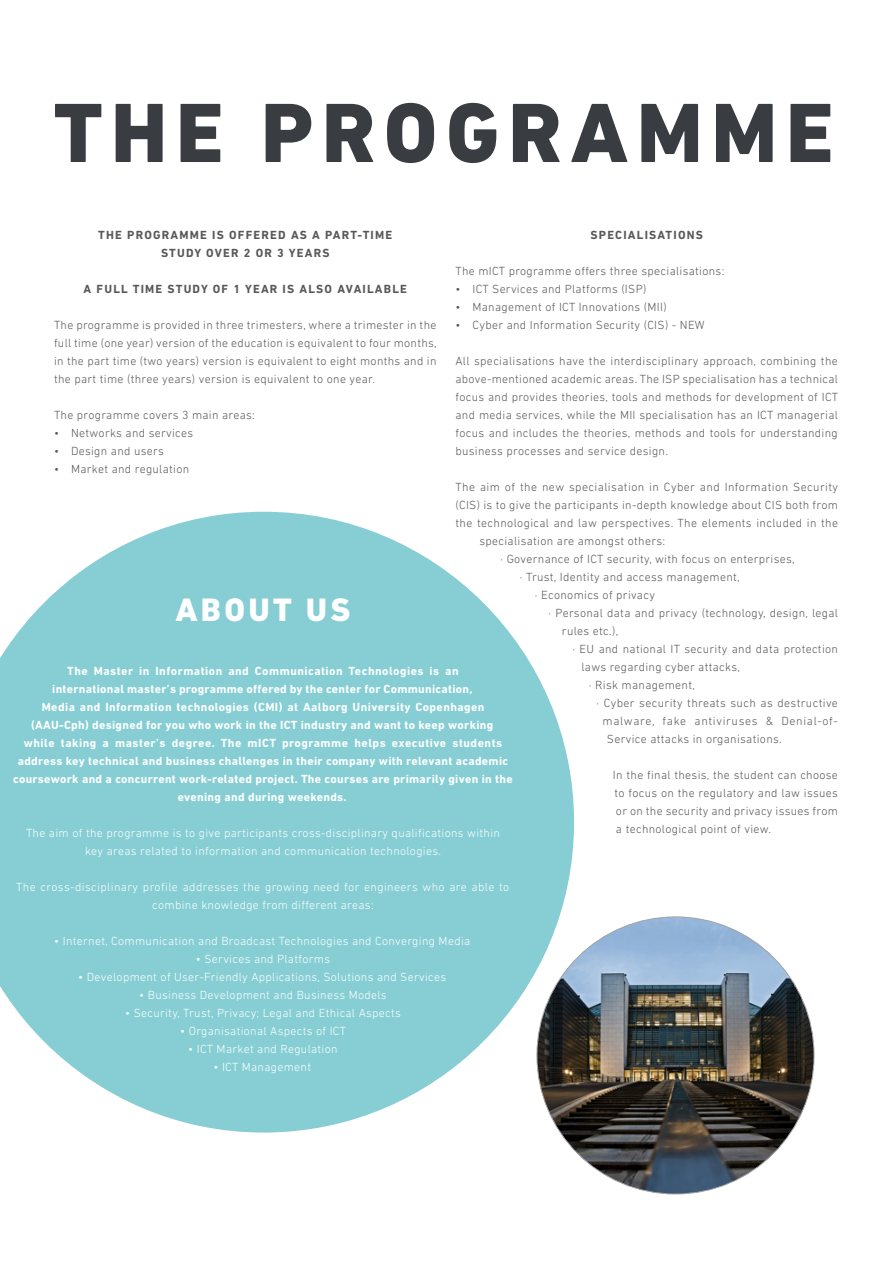
<style>
.page{position:relative;width:893px;height:1263px;background:#fff}
.page>*{position:absolute;margin:0;border:0;box-sizing:border-box;transform-origin:0 0}
.t1{font:800 85.5px "DIN Next LT Pro";letter-spacing:.1em;color:#393d41}
.t2{font:800 33px "DIN Next LT Pro";letter-spacing:.1em;color:#fff}
.t3{font:300 12px/18px "DIN Next LT Pro";letter-spacing:.025em;color:#57585a;text-align:justify}
.t4{font:300 12px/18px "DIN Next LT Pro";letter-spacing:.025em;color:#fff;text-align:center}
.t5{font:700 12px/18px "DIN Next LT Pro";letter-spacing:.025em;color:#fff;text-align:center}
.t6{font:700 12px/18px "DIN Next LT Pro";letter-spacing:.1em;color:#57585a;text-align:center}
.t7{font:300 12px "DIN Next LT Pro";letter-spacing:.055em;color:#57585a}
</style>
<div class="page">
<svg style="left:0;top:512px;width:574px;height:620px;fill:#86ced4"></svg>
<img style="left:537px;top:917px;width:277px;height:277px;border-radius:139px">
<h1 class="t1" style="left:54px;top:82px;width:781px">THE PROGRAMME</h1>
<p class="t6" style="left:98px;top:225px;width:295px">THE PROGRAMME IS OFFERED AS A PART-TIME<br>STUDY OVER 2 OR 3 YEARS</p>
<p class="t6" style="left:84px;top:279px;width:325px">A FULL TIME STUDY OF 1 YEAR IS ALSO AVAILABLE</p>
<p class="t3" style="left:54px;top:315px;width:384px">The programme is provided in three trimesters, where a trimester in the full time (one year) version of the education is equivalent to four months, in the part time (two years) version is equivalent to eight months and in the part time (three years) version is equivalent to one year.</p>
<p class="t3" style="left:54px;top:405px;width:203px">The programme covers 3 main areas:</p>
<p class="t3" style="left:54px;top:423px;width:141px">• Networks and services</p>
<p class="t3" style="left:54px;top:441px;width:111px">• Design and users</p>
<p class="t3" style="left:54px;top:459px;width:137px">• Market and regulation</p>
<p class="t6" style="left:590px;top:225px;width:114px">SPECIALISATIONS</p>
<p class="t3" style="left:455px;top:261px;width:270px">The mICT programme offers three specialisations:</p>
<p class="t3" style="left:455px;top:279px;width:192px">• ICT Services and Platforms (ISP)</p>
<p class="t3" style="left:455px;top:297px;width:213px">• Management of ICT Innovations (MII)</p>
<p class="t3" style="left:455px;top:315px;width:251px">• Cyber and Information Security (CIS) - NEW</p>
<p class="t3" style="left:455px;top:351px;width:384px">All specialisations have the interdisciplinary approach, combining the above-mentioned academic areas. The ISP specialisation has a technical focus and provides theories, tools and methods for development of ICT and media services, while the MII specialisation has an ICT managerial focus and includes the theories, methods and tools for understanding business processes and service design.</p>
<p class="t3" style="left:455px;top:477px;width:384px">The aim of the new specialisation in Cyber and Information Security</p>
<p class="t3" style="left:455px;top:495px;width:384px">(CIS) is to give the participants in-depth knowledge about CIS both from</p>
<p class="t3" style="left:455px;top:513px;width:384px">the technological and law perspectives. The elements included in the</p>
<p class="t3" style="left:479px;top:531px;width:187px">specialisation are amongst others:</p>
<p class="t3" style="left:500px;top:549px;width:296px">· Governance of ICT security, with focus on enterprises,</p>
<p class="t3" style="left:520px;top:567px;width:221px">· Trust, Identity and access management,</p>
<p class="t3" style="left:535px;top:585px;width:121px">· Economics of privacy</p>
<p class="t3" style="left:548px;top:603px;width:291px">· Personal data and privacy (technology, design, legal</p>
<p class="t3" style="left:562px;top:621px;width:58px">rules etc.),</p>
<p class="t3" style="left:572px;top:639px;width:267px">· EU and national IT security and data protection</p>
<p class="t3" style="left:581px;top:657px;width:160px">laws regarding cyber attacks,</p>
<p class="t3" style="left:589px;top:675px;width:107px">· Risk management,</p>
<p class="t3" style="left:596px;top:693px;width:243px">· Cyber security threats such as destructive</p>
<p class="t7" style="left:602px;top:714px;width:237px">malware, fake antiviruses &amp; Denial-of-</p>
<p class="t3" style="left:607px;top:729px;width:176px">Service attacks in organisations.</p>
<p class="t3" style="left:613px;top:765px;width:226px">In the final thesis, the student can choose to focus on the regulatory and law issues or on the security and privacy issues from a technological point of view.</p>
<h2 class="t2" style="left:175px;top:590px;width:177px">ABOUT US</h2>
<p class="t5" style="left:13px;top:662px;width:501px">The Master in Information and Communication Technologies is an<br>international master’s programme offered by the center for Communication,<br>Media and Information technologies (CMI) at Aalborg University Copenhagen (AAU-Cph) designed for you who work in the ICT industry and want to keep working<br>while taking a master’s degree. The mICT programme helps executive students address key technical and business challenges in their company with relevant academic coursework and a concurrent work-related project. The courses are primarily given in the evening and during weekends.</p>
<p class="t4" style="left:26px;top:824px;width:475px">The aim of the programme is to give participants cross-disciplinary qualifications within key areas related to information and communication technologies.</p>
<p class="t4" style="left:16px;top:878px;width:495px">The cross-disciplinary profile addresses the growing need for engineers who are able to combine knowledge from different areas:</p>
<p class="t4" style="left:54px;top:932px;width:418px">• Internet, Communication and Broadcast Technologies and Converging Media</p>
<p class="t4" style="left:196px;top:950px;width:136px">• Services and Platforms</p>
<p class="t4" style="left:78px;top:968px;width:369px">• Development of User-Friendly Applications, Solutions and Services</p>
<p class="t4" style="left:139px;top:986px;width:249px">• Business Development and Business Models</p>
<p class="t4" style="left:125px;top:1004px;width:277px">• Security, Trust, Privacy; Legal and Ethical Aspects</p>
<p class="t4" style="left:180px;top:1022px;width:167px">• Organisational Aspects of ICT</p>
<p class="t4" style="left:188px;top:1040px;width:151px">• ICT Market and Regulation</p>
<p class="t4" style="left:213px;top:1058px;width:99px">• ICT Management</p>
</div>
